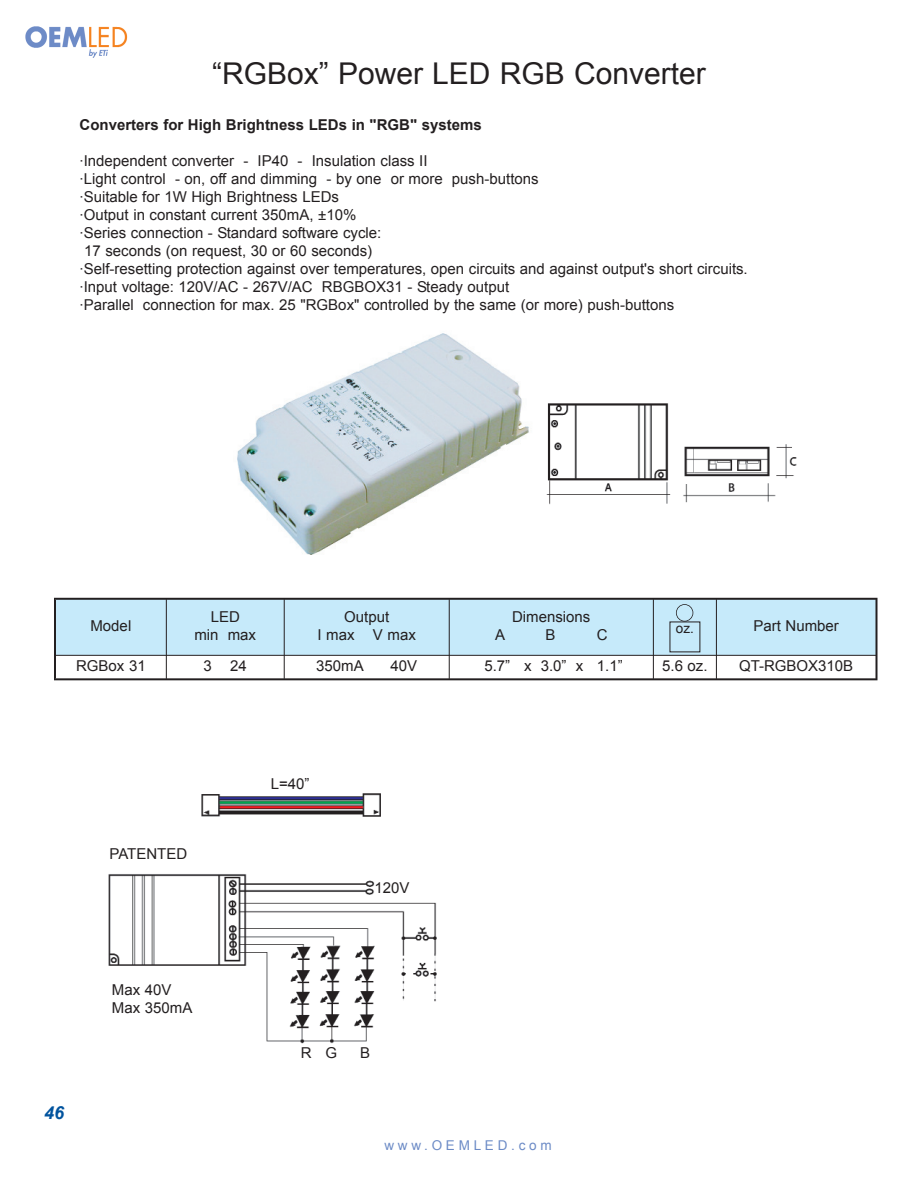
<style>
.page{position:relative;width:918px;height:1188px;background:#fff}
.page>*{position:absolute;margin:0;border:0;box-sizing:border-box;transform-origin:0 0}
.t1{font:30px "Arial";color:#231f20}
.t2{font:italic 700 18px "Arial";color:#01539e}
.t3{font:15px/18px "Arial";color:#231f20;text-align:center}
.t4{font:700 15px "Arial";color:#231f20}
.t5{font:13.5px "Arial";letter-spacing:.28em;color:#6c8bc6}
.t6{font:13.5px "Arial";color:#231f20}
</style>
<div class="page">
<img style="left:25px;top:26px;width:103px;height:32px">
<div style="left:56px;top:599px;width:110px;height:56px;background:#c6eafa"></div>
<div style="left:166px;top:599px;width:118px;height:56px;background:#c6eafa"></div>
<div style="left:284px;top:599px;width:165px;height:56px;background:#c6eafa"></div>
<div style="left:449px;top:599px;width:204px;height:56px;background:#c6eafa"></div>
<div style="left:653px;top:599px;width:223px;height:56px;background:#c6eafa"></div>
<hr style="left:55px;top:599px;width:1px;height:80px;background:#231f20">
<hr style="left:166px;top:599px;width:1px;height:80px;background:#231f20">
<hr style="left:284px;top:599px;width:1px;height:80px;background:#231f20">
<hr style="left:449px;top:599px;width:1px;height:80px;background:#231f20">
<hr style="left:653px;top:599px;width:1px;height:80px;background:#231f20">
<hr style="left:716px;top:599px;width:1px;height:80px;background:#231f20">
<hr style="left:876px;top:599px;width:1px;height:80px;background:#231f20">
<hr style="left:56px;top:599px;width:820px;height:1px;background:#231f20">
<hr style="left:56px;top:655px;width:820px;height:1px;background:#231f20">
<hr style="left:56px;top:679px;width:820px;height:1px;background:#231f20">
<img style="left:237px;top:333px;width:292px;height:222px">
<img style="left:108px;top:874px;width:329px;height:170px">
<img style="left:546px;top:403px;width:251px;height:102px">
<div style="left:676px;top:604px;width:17px;height:18px;border:2px solid #231f20;border-radius:50%"></div>
<img style="left:201px;top:793px;width:180px;height:24px">
<h1 class="t1" style="left:212px;top:56px;width:495px">“RGBox” Power LED RGB Converter</h1>
<p class="t4" style="left:80px;top:116px;width:404px">Converters for High Brightness LEDs in "RGB" systems</p>
<p class="t3" style="left:80px;top:152px;width:350px">·Independent converter - IP40 - Insulation class II</p>
<p class="t3" style="left:80px;top:170px;width:461px">·Light control - on, off and dimming - by one or more push-buttons</p>
<p class="t3" style="left:80px;top:188px;width:261px">·Suitable for 1W High Brightness LEDs</p>
<p class="t3" style="left:80px;top:206px;width:278px">·Output in constant current 350mA, ±10%</p>
<p class="t3" style="left:80px;top:224px;width:303px">·Series connection - Standard software cycle:</p>
<p class="t3" style="left:84px;top:242px;width:290px">17 seconds (on request, 30 or 60 seconds)</p>
<p class="t3" style="left:80px;top:260px;width:670px">·Self-resetting protection against over temperatures, open circuits and against output's short circuits.</p>
<p class="t3" style="left:80px;top:278px;width:431px">·Input voltage: 120V/AC - 267V/AC RBGBOX31 - Steady output</p>
<p class="t3" style="left:80px;top:296px;width:596px">·Parallel connection for max. 25 "RGBox" controlled by the same (or more) push-buttons</p>
<p class="t3" style="left:90px;top:617px;width:42px">Model</p>
<p class="t3" style="left:194px;top:608px;width:63px">LED<br>min max</p>
<p class="t3" style="left:318px;top:608px;width:100px">Output<br>I max V max</p>
<p class="t3" style="left:512px;top:608px;width:80px">Dimensions</p>
<p class="t3" style="left:495px;top:626px;width:12px">A</p>
<p class="t3" style="left:545px;top:626px;width:12px">B</p>
<p class="t3" style="left:597px;top:626px;width:12px">C</p>
<p class="t6" style="left:676px;top:621px;width:20px">oz.</p>
<p class="t3" style="left:753px;top:617px;width:87px">Part Number</p>
<p class="t3" style="left:76px;top:657px;width:71px">RGBox 31</p>
<p class="t3" style="left:204px;top:657px;width:45px">3 24</p>
<p class="t3" style="left:316px;top:657px;width:49px">350mA</p>
<p class="t3" style="left:390px;top:657px;width:28px">40V</p>
<p class="t3" style="left:484px;top:657px;width:140px">5.7” x 3.0” x 1.1”</p>
<p class="t3" style="left:662px;top:657px;width:47px">5.6 oz.</p>
<p class="t3" style="left:739px;top:657px;width:116px">QT-RGBOX310B</p>
<p class="t3" style="left:109px;top:845px;width:79px">PATENTED</p>
<p class="t2" style="left:44px;top:1103px;width:22px">46</p>
<p class="t3" style="left:112px;top:981px;width:82px;text-align:left">Max 40V<br>Max 350mA</p>
<p class="t3" style="left:271px;top:775px;width:40px">L=40”</p>
<p class="t3" style="left:374px;top:879px;width:37px">120V</p>
<p class="t3" style="left:301px;top:1044px;width:38px">R G</p>
<p class="t3" style="left:360px;top:1044px;width:12px">B</p>
<p class="t5" style="left:384px;top:1138px;width:169px">www.OEMLED.com</p>
</div>
